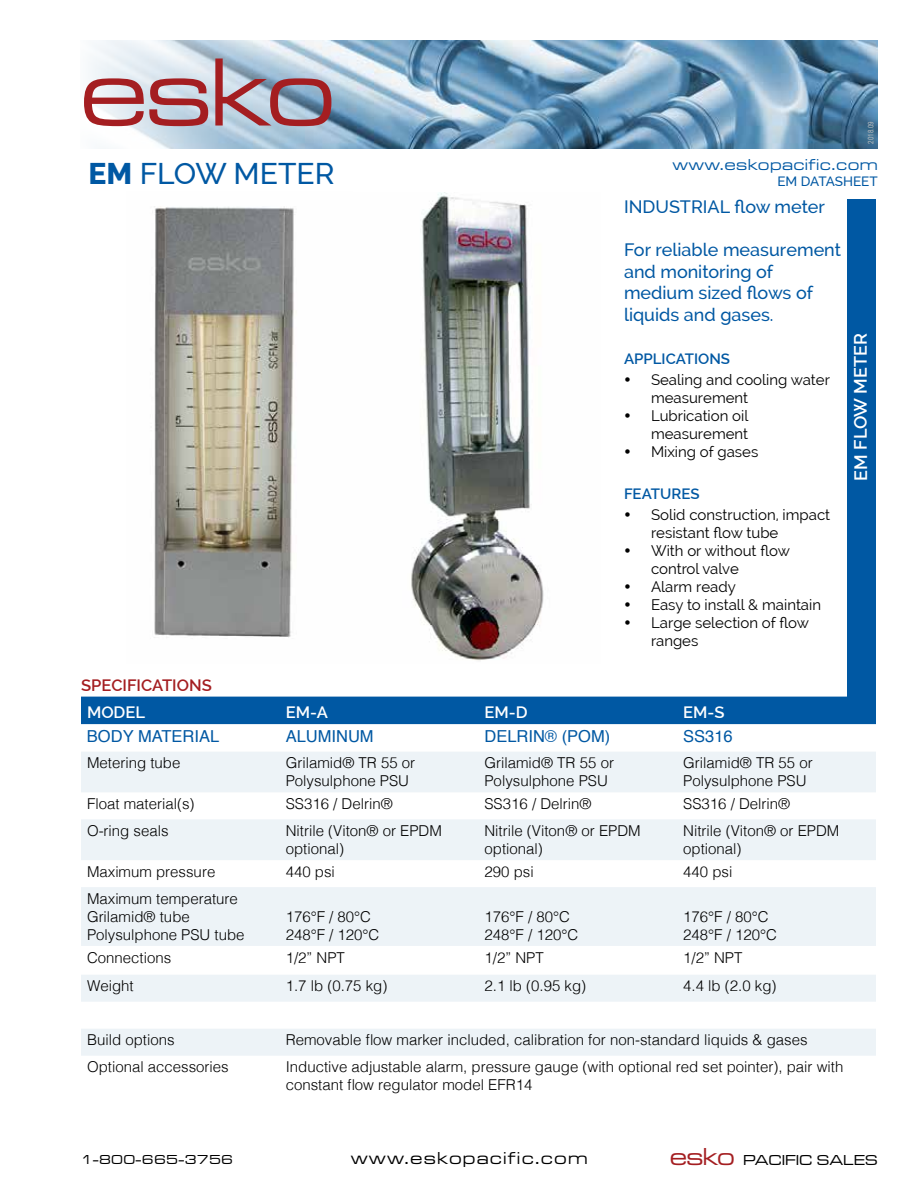
<style>
.page{position:relative;width:918px;height:1188px;background:#fff}
.page>*{position:absolute;margin:0;border:0;box-sizing:border-box;transform-origin:0 0}
.t1{font:500 100.5px "Microgramma Ext D";color:#a41e21}
.t2{font:500 30px "Raleway";color:#0058a3}
.t3{font:500 25.5px "Microgramma Ext D";color:#a41e21}
.t4{font:500 18px/21.6px "Raleway";color:#0058a3}
.t5{font:500 18px "Microgramma Ext D";letter-spacing:.1em;color:#000}
.t6{font:600 18px "Raleway";color:#fff}
.t7{font:16.5px "Helvetica";color:#0058a3}
.t8{font:500 16.5px "Microgramma Ext D";letter-spacing:.06em;color:#0058a3}
.t9{font:600 16.5px "Raleway";color:#fff}
.t10{font:600 16.5px "Raleway";color:#a41e21}
.t11{font:300 15px/18px "Helvetica";color:#000}
.t12{font:15px/18px "Raleway";color:#000}
.t13{font:600 15px "Raleway";color:#0058a3}
.t14{font:500 15px "Microgramma Ext D";letter-spacing:.04em;color:#000}
.t15{font:500 13.5px "Microgramma Ext D";letter-spacing:.07em;color:#000}
.t16{font:500 13.5px "Raleway";color:#0058a3}
.t17{font:7.5px "Arial Narrow";color:#bcbec0}
.s1{font-weight:800}
</style>
<div class="page">
<img style="left:89px;top:40px;width:788px;height:108px">
<div style="left:847px;top:199px;width:29px;height:525px;background:#0058a3"></div>
<div style="left:81px;top:697px;width:766px;height:27px;background:#0058a3"></div>
<svg style="left:81px;top:752px;width:795px;height:304px;fill:#edf3f7"></svg>
<img style="left:154px;top:192px;width:390px;height:469px">
<h1 class="t1" style="left:81px;top:28px;width:255px">esko</h1>
<h2 class="t2" style="left:89px;top:156px;width:248px"><span class="s1">EM</span> FLOW METER</h2>
<p class="t10" style="left:81px;top:675px;width:132px">SPECIFICATIONS</p>
<p class="t17" style="left:865px;top:144px;width:24px;rotate:-90deg">2018.09</p>
<p class="t8" style="left:673px;top:154px;width:206px">www.eskopacific.com</p>
<p class="t16" style="left:777px;top:174px;width:102px">EM DATASHEET</p>
<p class="t4" style="left:624px;top:196px;width:203px">INDUSTRIAL flow meter</p>
<p class="t4" style="left:624px;top:239px;width:219px">For reliable measurement and monitoring of medium sized flows of liquids and gases.</p>
<p class="t13" style="left:624px;top:350px;width:108px">APPLICATIONS</p>
<p class="t12" style="left:651px;top:371px;width:180px;text-indent:-27px">• Sealing and cooling water measurement</p>
<p class="t12" style="left:624px;top:407px;width:126px;text-align:right">• Lubrication oil measurement</p>
<p class="t12" style="left:624px;top:443px;width:136px">• Mixing of gases</p>
<p class="t13" style="left:624px;top:485px;width:77px">FEATURES</p>
<p class="t12" style="left:651px;top:505px;width:181px;text-indent:-27px">• Solid construction, impact resistant flow tube</p>
<p class="t12" style="left:651px;top:541px;width:140px;text-indent:-27px">• With or without flow control valve</p>
<p class="t12" style="left:624px;top:577px;width:113px">• Alarm ready</p>
<p class="t12" style="left:624px;top:595px;width:199px">• Easy to install &amp; maintain</p>
<p class="t12" style="left:651px;top:613px;width:160px;text-indent:-27px">• Large selection of flow ranges</p>
<p class="t6" style="left:850px;top:481px;width:149px;rotate:-90deg">EM FLOW METER</p>
<p class="t9" style="left:87px;top:703px;width:60px">MODEL</p>
<p class="t9" style="left:286px;top:703px;width:44px">EM-A</p>
<p class="t9" style="left:484px;top:703px;width:45px">EM-D</p>
<p class="t9" style="left:683px;top:703px;width:43px">EM-S</p>
<p class="t7" style="left:87px;top:724px;width:134px">BODY MATERIAL</p>
<p class="t7" style="left:286px;top:724px;width:89px">ALUMINUM</p>
<p class="t7" style="left:484px;top:724px;width:127px">DELRIN® (POM)</p>
<p class="t7" style="left:683px;top:724px;width:51px">SS316</p>
<p class="t11" style="left:87px;top:753px;width:95px">Metering tube</p>
<p class="t11" style="left:286px;top:753px;width:131px">Grilamid® TR 55 or<br>Polysulphone PSU</p>
<p class="t11" style="left:484px;top:753px;width:131px">Grilamid® TR 55 or<br>Polysulphone PSU</p>
<p class="t11" style="left:683px;top:753px;width:131px">Grilamid® TR 55 or<br>Polysulphone PSU</p>
<p class="t11" style="left:87px;top:794px;width:109px">Float material(s)</p>
<p class="t11" style="left:286px;top:794px;width:109px">SS316 / Delrin®</p>
<p class="t11" style="left:484px;top:794px;width:109px">SS316 / Delrin®</p>
<p class="t11" style="left:683px;top:794px;width:109px">SS316 / Delrin®</p>
<p class="t11" style="left:87px;top:821px;width:83px">O-ring seals</p>
<p class="t11" style="left:286px;top:821px;width:158px">Nitrile (Viton® or EPDM optional)</p>
<p class="t11" style="left:484px;top:821px;width:158px">Nitrile (Viton® or EPDM optional)</p>
<p class="t11" style="left:683px;top:821px;width:158px">Nitrile (Viton® or EPDM optional)</p>
<p class="t11" style="left:87px;top:862px;width:130px">Maximum pressure</p>
<p class="t11" style="left:286px;top:862px;width:51px">440 psi</p>
<p class="t11" style="left:484px;top:862px;width:51px">290 psi</p>
<p class="t11" style="left:683px;top:862px;width:51px">440 psi</p>
<p class="t11" style="left:87px;top:889px;width:159px">Maximum temperature<br>Grilamid® tube<br>Polysulphone PSU tube</p>
<p class="t11" style="left:286px;top:907px;width:95px">176°F / 80°C<br>248°F / 120°C</p>
<p class="t11" style="left:484px;top:907px;width:95px">176°F / 80°C<br>248°F / 120°C</p>
<p class="t11" style="left:683px;top:907px;width:95px">176°F / 80°C<br>248°F / 120°C</p>
<p class="t11" style="left:87px;top:947px;width:86px">Connections</p>
<p class="t11" style="left:286px;top:947px;width:61px">1/2” NPT</p>
<p class="t11" style="left:484px;top:947px;width:61px">1/2” NPT</p>
<p class="t11" style="left:683px;top:947px;width:61px">1/2” NPT</p>
<p class="t11" style="left:87px;top:976px;width:48px">Weight</p>
<p class="t11" style="left:286px;top:976px;width:103px">1.7 lb (0.75 kg)</p>
<p class="t11" style="left:484px;top:976px;width:103px">2.1 lb (0.95 kg)</p>
<p class="t11" style="left:683px;top:976px;width:95px">4.4 lb (2.0 kg)</p>
<p class="t11" style="left:87px;top:1030px;width:89px">Build options</p>
<p class="t11" style="left:286px;top:1030px;width:523px">Removable flow marker included, calibration for non-standard liquids &amp; gases</p>
<p class="t11" style="left:87px;top:1057px;width:143px">Optional accessories</p>
<p class="t11" style="left:286px;top:1057px;width:559px">Inductive adjustable alarm, pressure gauge (with optional red set pointer), pair with constant flow regulator model EFR14</p>
<p class="t15" style="left:81px;top:1151px;width:153px">1-800-665-3756</p>
<p class="t5" style="left:351px;top:1147px;width:238px">www.eskopacific.com</p>
<h3 class="t3" style="left:670px;top:1140px;width:66px">esko</h3>
<p class="t14" style="left:744px;top:1150px;width:135px">PACIFIC SALES</p>
</div>
